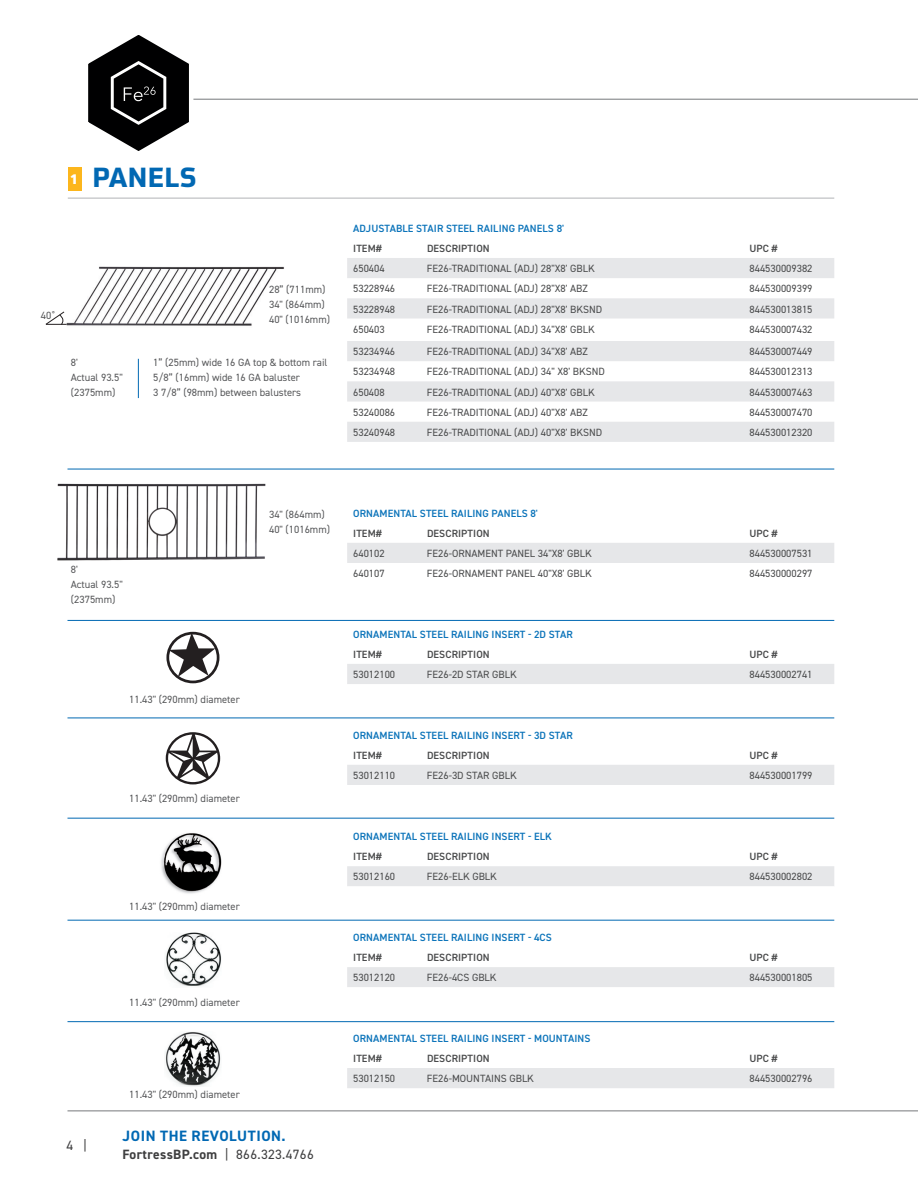
<style>
.page{position:relative;width:918px;height:1188px;background:#fff}
.page>*{position:absolute;margin:0;border:0;box-sizing:border-box;transform-origin:0 0}
.t1{font:700 27px "Utility Pro";letter-spacing:.01em;color:#0168b3}
.t2{font:700 15px "DIN2014";letter-spacing:.035em;color:#0168b3}
.t3{font:700 13.5px "DIN2014";letter-spacing:.025em;color:#3e3e3f}
.t4{font:13.5px "DIN2014";color:#3e3e3f}
.t5{font:10.5px "DIN2014";color:#494a4b}
.t6{font:10.5px/15px "DIN2014";color:#57585a}
.t7{font:600 10.5px "DIN2014";letter-spacing:.01em;color:#0c74ba}
.t8{font:600 10.5px "DIN2014";letter-spacing:.01em;color:#494a4b}
.s1{font-weight:900;font-size:13.5px;color:#fff}
.s2{font-weight:400}
</style>
<div class="page">
<hr style="left:68px;top:1111px;width:850px;height:1px;background:#76787b">
<img style="left:161px;top:833px;width:61px;height:61px">
<hr style="left:68px;top:469px;width:766px;height:1px;background:#0168b3">
<div style="left:68px;top:167px;width:14px;height:24px;background:#fcb61c"></div>
<hr style="left:68px;top:198px;width:766px;height:1px;background:#b2b3b7">
<svg style="left:347px;top:258px;width:487px;height:830px"></svg>
<svg style="left:347px;top:886px;width:487px;height:142px"></svg>
<img style="left:57px;top:483px;width:209px;height:78px">
<img style="left:67px;top:266px;width:217px;height:60px">
<svg style="left:169px;top:633px;width:46px;height:44px"></svg>
<div style="left:166px;top:632px;width:53px;height:51px;border:3px solid #231f20;border-radius:50%"></div>
<svg style="left:166px;top:732px;width:54px;height:52px"></svg>
<svg style="left:45px;top:311px;width:22px;height:14px"></svg>
<hr style="left:68px;top:620px;width:766px;height:1px;background:#0168b3">
<hr style="left:68px;top:718px;width:766px;height:1px;background:#0168b3">
<hr style="left:68px;top:818px;width:766px;height:1px;background:#0168b3">
<hr style="left:68px;top:920px;width:766px;height:1px;background:#0168b3">
<hr style="left:68px;top:1021px;width:766px;height:1px;background:#0168b3">
<img style="left:166px;top:932px;width:55px;height:54px">
<img style="left:165px;top:1032px;width:56px;height:55px">
<hr style="left:138px;top:359px;width:1px;height:39px;background:#0168b3">
<hr style="left:103px;top:99px;width:815px;height:1px;background:#76787b">
<svg style="left:88px;top:35px;width:109px;height:116px"></svg>
<h1 class="t1" style="left:71px;top:155px;width:127px"><span class="s1">1</span> PANELS</h1>
<p class="t6" style="left:41px;top:307px;width:16px">40˚</p>
<p class="t6" style="left:71px;top:354px;width:53px">8'<br>Actual 93.5" (2375mm)</p>
<p class="t6" style="left:269px;top:282px;width:63px">28” (711mm)<br>34" (864mm)<br>40" (1016mm)</p>
<p class="t6" style="left:153px;top:354px;width:176px">1” (25mm) wide 16 GA top &amp; bottom rail<br>5/8” (16mm) wide 16 GA baluster<br>3 7/8” (98mm) between balusters</p>
<p class="t7" style="left:353px;top:221px;width:212px">ADJUSTABLE STAIR STEEL RAILING PANELS 8'</p>
<p class="t8" style="left:353px;top:241px;width:31px">ITEM#</p>
<p class="t8" style="left:427px;top:241px;width:64px">DESCRIPTION</p>
<p class="t8" style="left:750px;top:241px;width:30px">UPC #</p>
<p class="t5" style="left:353px;top:262px;width:33px">650404</p>
<p class="t5" style="left:427px;top:262px;width:169px">FE26-TRADITIONAL (ADJ) 28"X8' GBLK</p>
<p class="t5" style="left:750px;top:262px;width:64px">844530009382</p>
<p class="t5" style="left:353px;top:282px;width:43px">53228946</p>
<p class="t5" style="left:427px;top:282px;width:163px">FE26-TRADITIONAL (ADJ) 28"X8' ABZ</p>
<p class="t5" style="left:750px;top:282px;width:64px">844530009399</p>
<p class="t5" style="left:353px;top:302px;width:43px">53228948</p>
<p class="t5" style="left:427px;top:302px;width:177px">FE26-TRADITIONAL (ADJ) 28"X8' BKSND</p>
<p class="t5" style="left:750px;top:302px;width:64px">844530013815</p>
<p class="t5" style="left:353px;top:323px;width:33px">650403</p>
<p class="t5" style="left:427px;top:323px;width:169px">FE26-TRADITIONAL (ADJ) 34"X8' GBLK</p>
<p class="t5" style="left:750px;top:323px;width:64px">844530007432</p>
<p class="t5" style="left:353px;top:345px;width:43px">53234946</p>
<p class="t5" style="left:427px;top:345px;width:163px">FE26-TRADITIONAL (ADJ) 34"X8' ABZ</p>
<p class="t5" style="left:750px;top:345px;width:64px">844530007449</p>
<p class="t5" style="left:353px;top:365px;width:43px">53234948</p>
<p class="t5" style="left:427px;top:365px;width:179px">FE26-TRADITIONAL (ADJ) 34" X8' BKSND</p>
<p class="t5" style="left:750px;top:365px;width:64px">844530012313</p>
<p class="t5" style="left:353px;top:385px;width:33px">650408</p>
<p class="t5" style="left:427px;top:385px;width:169px">FE26-TRADITIONAL (ADJ) 40"X8' GBLK</p>
<p class="t5" style="left:750px;top:385px;width:64px">844530007463</p>
<p class="t5" style="left:353px;top:406px;width:43px">53240086</p>
<p class="t5" style="left:427px;top:406px;width:163px">FE26-TRADITIONAL (ADJ) 40"X8' ABZ</p>
<p class="t5" style="left:750px;top:406px;width:64px">844530007470</p>
<p class="t5" style="left:353px;top:426px;width:43px">53240948</p>
<p class="t5" style="left:427px;top:426px;width:177px">FE26-TRADITIONAL (ADJ) 40"X8' BKSND</p>
<p class="t5" style="left:750px;top:426px;width:64px">844530012320</p>
<p class="t6" style="left:71px;top:562px;width:53px">8'<br>Actual 93.5" (2375mm)</p>
<p class="t6" style="left:269px;top:506px;width:63px">34" (864mm)<br>40" (1016mm)</p>
<p class="t6" style="left:129px;top:691px;width:112px">11.43" (290mm) diameter</p>
<p class="t6" style="left:129px;top:791px;width:112px">11.43" (290mm) diameter</p>
<p class="t6" style="left:129px;top:899px;width:112px">11.43" (290mm) diameter</p>
<p class="t6" style="left:129px;top:995px;width:112px">11.43" (290mm) diameter</p>
<p class="t6" style="left:129px;top:1087px;width:112px">11.43" (290mm) diameter</p>
<p class="t4" style="left:67px;top:1137px;width:22px">4 |</p>
<h2 class="t2" style="left:123px;top:1126px;width:165px">JOIN THE REVOLUTION.</h2>
<p class="t3" style="left:123px;top:1146px;width:193px">FortressBP.com <span class="s2">| 866.323.4766</span></p>
<p class="t7" style="left:353px;top:506px;width:186px">ORNAMENTAL STEEL RAILING PANELS 8'</p>
<p class="t8" style="left:353px;top:526px;width:31px">ITEM#</p>
<p class="t8" style="left:427px;top:526px;width:64px">DESCRIPTION</p>
<p class="t8" style="left:750px;top:526px;width:30px">UPC #</p>
<p class="t5" style="left:353px;top:547px;width:33px">640102</p>
<p class="t5" style="left:427px;top:547px;width:166px">FE26-ORNAMENT PANEL 34"X8' GBLK</p>
<p class="t5" style="left:750px;top:547px;width:64px">844530007531</p>
<p class="t5" style="left:353px;top:567px;width:33px">640107</p>
<p class="t5" style="left:427px;top:567px;width:166px">FE26-ORNAMENT PANEL 40"X8' GBLK</p>
<p class="t5" style="left:750px;top:567px;width:64px">844530000297</p>
<p class="t7" style="left:353px;top:627px;width:221px">ORNAMENTAL STEEL RAILING INSERT - 2D STAR</p>
<p class="t8" style="left:353px;top:647px;width:31px">ITEM#</p>
<p class="t8" style="left:427px;top:647px;width:64px">DESCRIPTION</p>
<p class="t8" style="left:750px;top:647px;width:30px">UPC #</p>
<p class="t5" style="left:353px;top:668px;width:43px">53012100</p>
<p class="t5" style="left:427px;top:668px;width:91px">FE26-2D STAR GBLK</p>
<p class="t5" style="left:750px;top:668px;width:64px">844530002741</p>
<p class="t7" style="left:353px;top:728px;width:221px">ORNAMENTAL STEEL RAILING INSERT - 3D STAR</p>
<p class="t8" style="left:353px;top:748px;width:31px">ITEM#</p>
<p class="t8" style="left:427px;top:748px;width:64px">DESCRIPTION</p>
<p class="t8" style="left:750px;top:748px;width:30px">UPC #</p>
<p class="t5" style="left:353px;top:769px;width:43px">53012110</p>
<p class="t5" style="left:427px;top:769px;width:91px">FE26-3D STAR GBLK</p>
<p class="t5" style="left:750px;top:769px;width:64px">844530001799</p>
<p class="t7" style="left:353px;top:829px;width:200px">ORNAMENTAL STEEL RAILING INSERT - ELK</p>
<p class="t8" style="left:353px;top:850px;width:31px">ITEM#</p>
<p class="t8" style="left:427px;top:850px;width:64px">DESCRIPTION</p>
<p class="t8" style="left:750px;top:850px;width:30px">UPC #</p>
<p class="t5" style="left:353px;top:870px;width:43px">53012160</p>
<p class="t5" style="left:427px;top:870px;width:71px">FE26-ELK GBLK</p>
<p class="t5" style="left:750px;top:870px;width:64px">844530002802</p>
<p class="t7" style="left:353px;top:930px;width:200px">ORNAMENTAL STEEL RAILING INSERT - 4CS</p>
<p class="t8" style="left:353px;top:951px;width:31px">ITEM#</p>
<p class="t8" style="left:427px;top:951px;width:64px">DESCRIPTION</p>
<p class="t8" style="left:750px;top:951px;width:30px">UPC #</p>
<p class="t5" style="left:353px;top:971px;width:43px">53012120</p>
<p class="t5" style="left:427px;top:971px;width:71px">FE26-4CS GBLK</p>
<p class="t5" style="left:750px;top:971px;width:64px">844530001805</p>
<p class="t7" style="left:353px;top:1031px;width:239px">ORNAMENTAL STEEL RAILING INSERT - MOUNTAINS</p>
<p class="t8" style="left:353px;top:1052px;width:31px">ITEM#</p>
<p class="t8" style="left:427px;top:1052px;width:64px">DESCRIPTION</p>
<p class="t8" style="left:750px;top:1052px;width:30px">UPC #</p>
<p class="t5" style="left:353px;top:1072px;width:43px">53012150</p>
<p class="t5" style="left:427px;top:1072px;width:109px">FE26-MOUNTAINS GBLK</p>
<p class="t5" style="left:750px;top:1072px;width:64px">844530002796</p>
</div>
